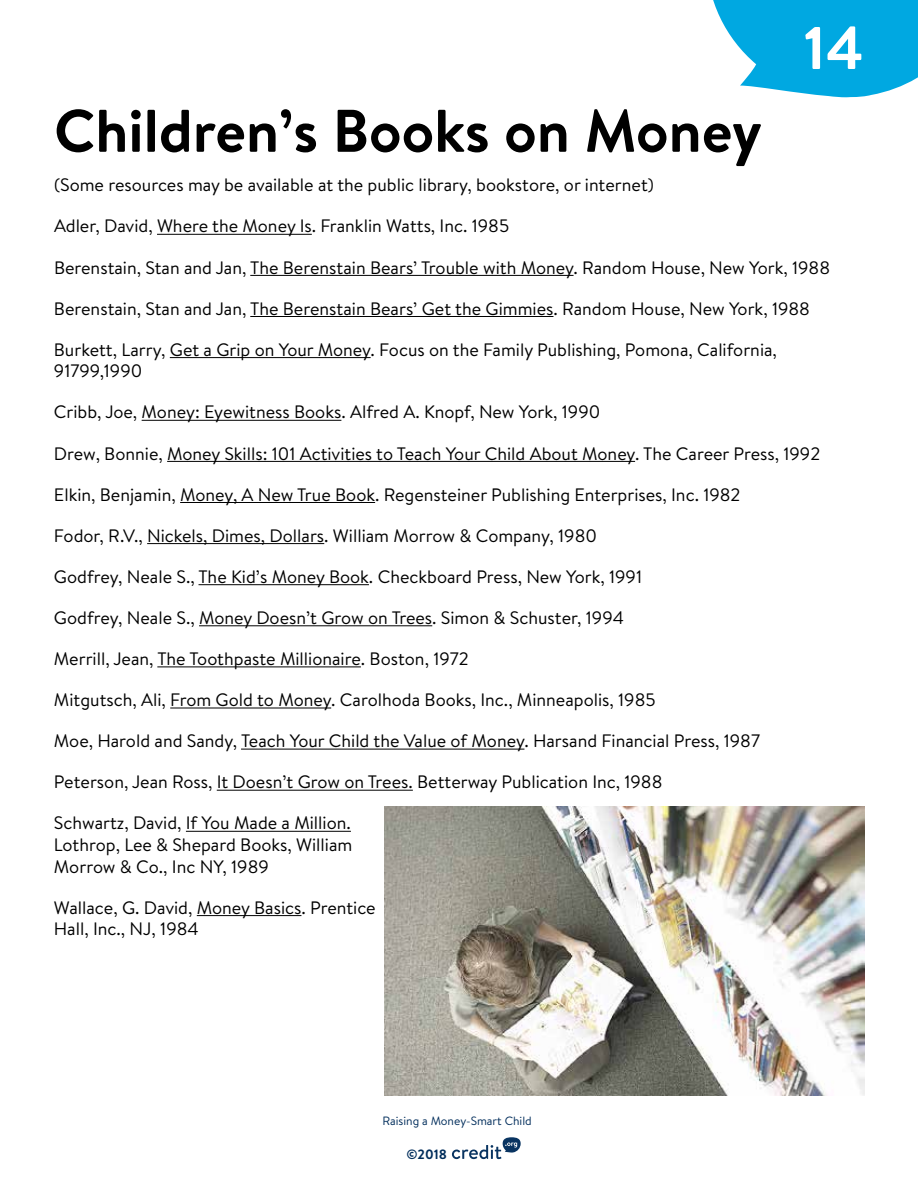
<style>
.page{position:relative;width:918px;height:1188px;background:#fff}
.page>*{position:absolute;margin:0;border:0;box-sizing:border-box;transform-origin:0 0}
.t1{font:700 60px "Brandon Text";color:#000}
.t2{font:700 60px "Brandon Text";color:#fff}
.t3{font:18px/21.6px "Brandon Text";color:#000}
.t4{font:700 13.5px "Brandon Text";color:#002d5b}
.t5{font:12px "Brandon Text";color:#002d5b}
</style>
<div class="page">
<svg style="left:713px;top:0;width:205px;height:97px"></svg>
<svg style="left:452px;top:1137px;width:69px;height:22px"></svg>
<hr style="left:157px;top:234px;width:155px;height:1px;background:#000">
<hr style="left:250px;top:275px;width:324px;height:1px;background:#000">
<hr style="left:250px;top:316px;width:303px;height:1px;background:#000">
<hr style="left:170px;top:357px;width:201px;height:1px;background:#000">
<hr style="left:142px;top:420px;width:199px;height:1px;background:#000">
<hr style="left:167px;top:461px;width:468px;height:1px;background:#000">
<hr style="left:180px;top:502px;width:195px;height:1px;background:#000">
<hr style="left:147px;top:543px;width:177px;height:1px;background:#000">
<hr style="left:199px;top:584px;width:170px;height:1px;background:#000">
<hr style="left:199px;top:625px;width:233px;height:1px;background:#000">
<hr style="left:157px;top:666px;width:204px;height:1px;background:#000">
<hr style="left:170px;top:708px;width:161px;height:1px;background:#000">
<hr style="left:241px;top:749px;width:283px;height:1px;background:#000">
<hr style="left:217px;top:790px;width:196px;height:1px;background:#000">
<hr style="left:186px;top:831px;width:165px;height:1px;background:#000">
<hr style="left:197px;top:915px;width:104px;height:1px;background:#000">
<img style="left:384px;top:806px;width:480px;height:290px">
<h1 class="t2" style="left:803px;top:6px;width:62px">14</h1>
<h1 class="t1" style="left:54px;top:89px;width:709px">Children’s Books on Money</h1>
<p class="t3" style="left:54px;top:174px;width:601px">(Some resources may be available at the public library, bookstore, or internet)</p>
<p class="t3" style="left:54px;top:215px;width:457px">Adler, David, Where the Money Is. Franklin Watts, Inc. 1985</p>
<p class="t3" style="left:54px;top:256px;width:778px">Berenstain, Stan and Jan, The Berenstain Bears’ Trouble with Money. Random House, New York, 1988</p>
<p class="t3" style="left:54px;top:297px;width:758px">Berenstain, Stan and Jan, The Berenstain Bears’ Get the Gimmies. Random House, New York, 1988</p>
<p class="t3" style="left:54px;top:338px;width:724px">Burkett, Larry, Get a Grip on Your Money. Focus on the Family Publishing, Pomona, California,<br>91799,1990</p>
<p class="t3" style="left:54px;top:401px;width:548px">Cribb, Joe, Money: Eyewitness Books. Alfred A. Knopf, New York, 1990</p>
<p class="t3" style="left:54px;top:442px;width:768px">Drew, Bonnie, Money Skills: 101 Activities to Teach Your Child About Money. The Career Press, 1992</p>
<p class="t3" style="left:54px;top:483px;width:688px">Elkin, Benjamin, Money, A New True Book. Regensteiner Publishing Enterprises, Inc. 1982</p>
<p class="t3" style="left:54px;top:524px;width:545px">Fodor, R.V., Nickels, Dimes, Dollars. William Morrow &amp; Company, 1980</p>
<p class="t3" style="left:54px;top:565px;width:590px">Godfrey, Neale S., The Kid’s Money Book. Checkboard Press, New York, 1991</p>
<p class="t3" style="left:54px;top:606px;width:572px">Godfrey, Neale S., Money Doesn’t Grow on Trees. Simon &amp; Schuster, 1994</p>
<p class="t3" style="left:54px;top:647px;width:416px">Merrill, Jean, The Toothpaste Millionaire. Boston, 1972</p>
<p class="t3" style="left:54px;top:688px;width:603px">Mitgutsch, Ali, From Gold to Money. Carolhoda Books, Inc., Minneapolis, 1985</p>
<p class="t3" style="left:54px;top:730px;width:708px">Moe, Harold and Sandy, Teach Your Child the Value of Money. Harsand Financial Press, 1987</p>
<p class="t3" style="left:54px;top:771px;width:610px">Peterson, Jean Ross, It Doesn’t Grow on Trees. Betterway Publication Inc, 1988</p>
<p class="t3" style="left:54px;top:812px;width:300px;text-align:justify">Schwartz, David, If You Made a Million.<br>Lothrop, Lee &amp; Shepard Books, William Morrow &amp; Co., Inc NY, 1989</p>
<p class="t3" style="left:54px;top:896px;width:323px">Wallace, G. David, Money Basics. Prentice<br>Hall, Inc., NJ, 1984</p>
<p class="t5" style="left:383px;top:1112px;width:151px">Raising a Money-Smart Child</p>
<p class="t4" style="left:406px;top:1145px;width:42px">©2018</p>
</div>
